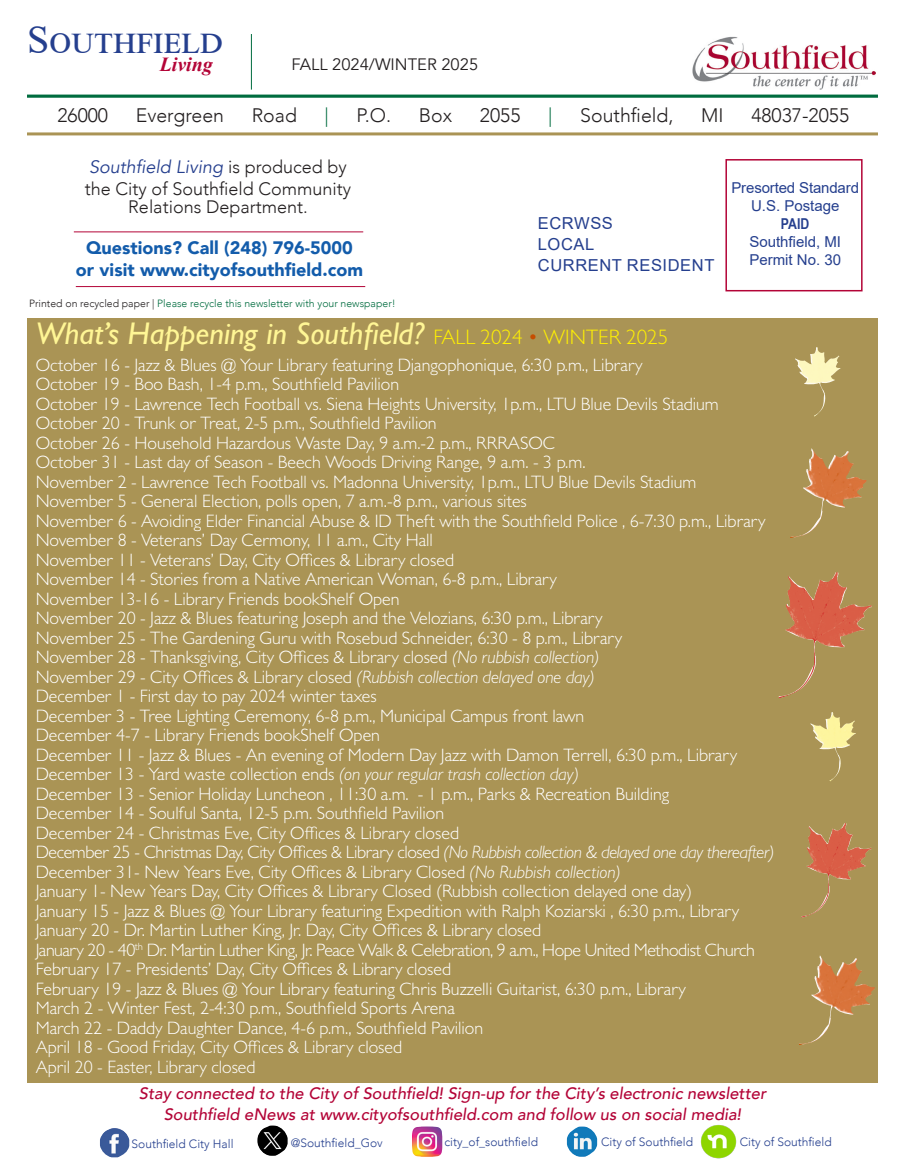
<style>
.page{position:relative;width:905px;height:1175px;background:#fff}
.page>*{position:absolute;margin:0;border:0;box-sizing:border-box;transform-origin:0 0}
.t1{font:39.75px "Times New Roman";color:#253f8e}
.t2{font:italic 500 31.5px "Gill Sans";color:#fff695}
.t3{font:italic 700 19.95px "Times New Roman";color:#b30437}
.t4{font:300 19.5px "Avenir";color:#231f20}
.t5{font:300 19.5px "Avenir";color:#006c3f}
.t6{font:300 18px/19.5px "Gill Sans";color:#fff}
.t7{font:300 18px "Gill Sans";letter-spacing:-.02em;color:#fff}
.t8{font:300 18px "Gill Sans";letter-spacing:-.025em;color:#fff}
.t9{font:900 18px/21.6px "Avenir";color:#135cab;text-align:center}
.t10{font:300 18px "Avenir";color:#231f20}
.t11{font:italic 18px "Avenir";color:#253f8e}
.t12{font:italic 500 16.5px "Avenir";color:#b30437}
.t13{font:16.5px/21px "Arial";letter-spacing:.035em;color:#253f8e}
.t14{font:16.5px "Avenir";color:#231f20}
.t15{font:15px "Arial";color:#253f8e}
.t16{font:700 15px "Arial Narrow";color:#253f8e}
.t17{font:300 12px "Avenir";color:#253f8e}
.t18{font:300 10.5px "Avenir";color:#006c3f}
.s1{font-weight:300;font-style:normal;color:#231f20}
.s2{color:#231f20}
.s3{font-weight:300;font-style:normal;font-size:21px;color:#fff101}
.s4{font-weight:300;font-style:normal;font-size:21px;color:#c64d00}
.s5{font-style:italic}
</style>
<div class="page">
<hr style="left:27px;top:95px;width:851px;height:3px;background:#006c3f">
<hr style="left:251px;top:34px;width:1px;height:56px;background:#006c3f">
<div style="left:725px;top:159px;width:137px;height:132px;border:2px solid #b30437"></div>
<img style="left:100px;top:1128px;width:29px;height:29px">
<img style="left:412px;top:1126px;width:30px;height:30px">
<img style="left:257px;top:1125px;width:30px;height:30px">
<img style="left:567px;top:1126px;width:30px;height:30px">
<img style="left:692px;top:36px;width:183px;height:54px">
<hr style="left:74px;top:231px;width:289px;height:1px;background:#b30437">
<hr style="left:76px;top:286px;width:289px;height:1px;background:#b30437">
<div style="left:27px;top:318px;width:851px;height:764px;background:#aa9455"></div>
<img style="left:778px;top:572px;width:93px;height:126px">
<img style="left:795px;top:347px;width:45px;height:69px">
<img style="left:790px;top:448px;width:76px;height:90px">
<img style="left:810px;top:712px;width:45px;height:69px">
<hr style="left:27px;top:132px;width:851px;height:3px;background:#aa9455">
<img style="left:801px;top:823px;width:70px;height:94px">
<img style="left:700px;top:1124px;width:36px;height:34px">
<img style="left:799px;top:955px;width:75px;height:90px">
<h1 class="t1" style="left:27px;top:12px;width:198px">Southfield</h1>
<p class="t3" style="left:160px;top:50px;width:55px">Living</p>
<p class="t14" style="left:291px;top:54px;width:188px">FALL 2024/WINTER 2025</p>
<p class="t4" style="left:57px;top:104px;width:52px">26000</p>
<p class="t4" style="left:136px;top:104px;width:90px">Evergreen</p>
<p class="t4" style="left:252px;top:104px;width:47px">Road</p>
<p class="t5" style="left:324px;top:104px;width:6px">|</p>
<p class="t4" style="left:356px;top:104px;width:36px">P.O.</p>
<p class="t4" style="left:419px;top:104px;width:35px">Box</p>
<p class="t4" style="left:480px;top:104px;width:42px">2055</p>
<p class="t5" style="left:548px;top:104px;width:6px">|</p>
<p class="t4" style="left:580px;top:104px;width:95px">Southfield,</p>
<p class="t4" style="left:701px;top:104px;width:24px">MI</p>
<p class="t4" style="left:751px;top:104px;width:99px">48037-2055</p>
<p class="t11" style="left:89px;top:156px;width:259px">Southfield Living <span class="s1">is produced by</span></p>
<p class="t10" style="left:85px;top:178px;width:268px">the City of Southfield Community</p>
<p class="t10" style="left:128px;top:196px;width:181px">Relations Department.</p>
<p class="t9" style="left:76px;top:237px;width:288px">Questions? Call (248) 796-5000 or visit www.cityofsouthfield.com</p>
<p class="t13" style="left:538px;top:212px;width:178px">ECRWSS<br>LOCAL<br>CURRENT RESIDENT</p>
<p class="t15" style="left:731px;top:177px;width:129px">Presorted Standard</p>
<p class="t15" style="left:751px;top:195px;width:90px">U.S. Postage</p>
<p class="t16" style="left:781px;top:212px;width:30px">PAID</p>
<p class="t15" style="left:749px;top:231px;width:93px">Southfield, MI</p>
<p class="t15" style="left:749px;top:249px;width:93px">Permit No. 30</p>
<p class="t18" style="left:29px;top:297px;width:368px"><span class="s2">Printed on recycled paper |</span> Please recycle this newsletter with your newspaper!</p>
<p class="t2" style="left:36px;top:315px;width:634px">What’s Happening in Southfield? <span class="s3">FALL 2024</span> <span class="s4">•</span> <span class="s3">WINTER 2025</span></p>
<p class="t6" style="left:36px;top:354px;width:608px">October 16 - Jazz &amp; Blues @ Your Library featuring Djangophonique, 6:30 p.m., Library</p>
<p class="t6" style="left:36px;top:374px;width:365px">October 19 - Boo Bash, 1-4 p.m., Southfield Pavilion</p>
<p class="t6" style="left:36px;top:393px;width:684px">October 19 - Lawrence Tech Football vs. Siena Heights University, 1p.m., LTU Blue Devils Stadium</p>
<p class="t6" style="left:36px;top:413px;width:402px">October 20 - Trunk or Treat, 2-5 p.m., Southfield Pavilion</p>
<p class="t6" style="left:36px;top:432px;width:551px">October 26 - Household Hazardous Waste Day, 9 a.m.-2 p.m., RRRASOC<br>October 31 - Last day of Season - Beech Woods Driving Range, 9 a.m. - 3 p.m.</p>
<p class="t6" style="left:36px;top:471px;width:662px">November 2 - Lawrence Tech Football vs. Madonna University, 1p.m., LTU Blue Devils Stadium</p>
<p class="t6" style="left:36px;top:491px;width:731px">November 5 - General Election, polls open, 7 a.m.-8 p.m., various sites<br>November 6 - Avoiding Elder Financial Abuse &amp; ID Theft with the Southfield Police , 6-7:30 p.m., Library</p>
<p class="t6" style="left:36px;top:530px;width:399px">November 8 - Veterans’ Day Cermony, 11 a.m., City Hall</p>
<p class="t6" style="left:36px;top:549px;width:522px">November 11 - Veterans’ Day, City Offices &amp; Library closed<br>November 14 - Stories from a Native American Woman, 6-8 p.m., Library</p>
<p class="t6" style="left:36px;top:588px;width:365px">November 13-16 - Library Friends bookShelf Open</p>
<p class="t6" style="left:36px;top:608px;width:588px">November 20 - Jazz &amp; Blues featuring Joseph and the Velozians, 6:30 p.m., Library<br>November 25 - The Gardening Guru with Rosebud Schneider, 6:30 - 8 p.m., Library<br>November 28 - Thanksgiving, City Offices &amp; Library closed <span class="s5">(No rubbish collection)</span></p>
<p class="t6" style="left:36px;top:666px;width:561px">November 29 - City Offices &amp; Library closed <span class="s5">(Rubbish collection delayed one day)</span></p>
<p class="t6" style="left:36px;top:686px;width:342px">December 1 - First day to pay 2024 winter taxes</p>
<p class="t6" style="left:36px;top:705px;width:550px">December 3 - Tree Lighting Ceremony, 6-8 p.m., Municipal Campus front lawn</p>
<p class="t6" style="left:36px;top:725px;width:346px">December 4-7 - Library Friends bookShelf Open</p>
<p class="t6" style="left:36px;top:744px;width:703px">December 11 - Jazz &amp; Blues - An evening of Modern Day Jazz with Damon Terrell, 6:30 p.m., Library</p>
<p class="t6" style="left:36px;top:764px;width:545px">December 13 - Yard waste collection ends <span class="s5">(on your regular trash collection day)</span></p>
<p class="t6" style="left:36px;top:783px;width:635px">December 13 - Senior Holiday Luncheon , 11:30 a.m. - 1 p.m., Parks &amp; Recreation Building</p>
<p class="t6" style="left:36px;top:803px;width:410px">December 14 - Soulful Santa, 12-5 p.m. Southfield Pavilion</p>
<p class="t6" style="left:36px;top:822px;width:425px">December 24 - Christmas Eve, City Offices &amp; Library closed</p>
<p class="t7" style="left:36px;top:841px;width:740px">December 25 - Christmas Day, City Offices &amp; Library closed <span class="s5">(No Rubbish collection &amp; delayed one day thereafter)</span></p>
<p class="t6" style="left:36px;top:861px;width:587px">December 31- New Years Eve, City Offices &amp; Library Closed <span class="s5">(No Rubbish collection)</span></p>
<p class="t6" style="left:36px;top:881px;width:658px">January 1- New Years Day, City Offices &amp; Library Closed (Rubbish collection delayed one day)</p>
<p class="t6" style="left:36px;top:900px;width:705px">January 15 - Jazz &amp; Blues @ Your Library featuring Expedition with Ralph Koziarski , 6:30 p.m., Library</p>
<p class="t6" style="left:36px;top:920px;width:507px">January 20 - Dr. Martin Luther King, Jr. Day, City Offices &amp; Library closed</p>
<p class="t8" style="left:36px;top:939px;width:720px">January 20 - 40<sup>th</sup> Dr. Martin Luther King, Jr. Peace Walk &amp; Celebration, 9 a.m., Hope United Methodist Church</p>
<p class="t6" style="left:36px;top:959px;width:417px">February 17 - Presidents’ Day, City Offices &amp; Library closed</p>
<p class="t6" style="left:36px;top:978px;width:652px">February 19 - Jazz &amp; Blues @ Your Library featuring Chris Buzzelli Guitarist, 6:30 p.m., Library</p>
<p class="t6" style="left:36px;top:998px;width:420px">March 2 - Winter Fest, 2-4:30 p.m., Southfield Sports Arena</p>
<p class="t6" style="left:36px;top:1017px;width:449px">March 22 - Daddy Daughter Dance, 4-6 p.m., Southfield Pavilion</p>
<p class="t6" style="left:36px;top:1037px;width:368px">April 18 - Good Friday, City Offices &amp; Library closed</p>
<p class="t6" style="left:36px;top:1056px;width:221px">April 20 - Easter, Library closed</p>
<p class="t12" style="left:139px;top:1083px;width:628px">Stay connected to the City of Southfield! Sign-up for the City’s electronic newsletter</p>
<p class="t12" style="left:164px;top:1104px;width:579px">Southfield eNews at www.cityofsouthfield.com and follow us on social media!</p>
<p class="t17" style="left:131px;top:1136px;width:104px">Southfield City Hall</p>
<p class="t17" style="left:291px;top:1135px;width:93px">@Southfield_Gov</p>
<p class="t17" style="left:444px;top:1135px;width:95px">city_of_southfield</p>
<p class="t17" style="left:601px;top:1134px;width:94px">City of Southfield</p>
<p class="t17" style="left:739px;top:1134px;width:94px">City of Southfield</p>
</div>
